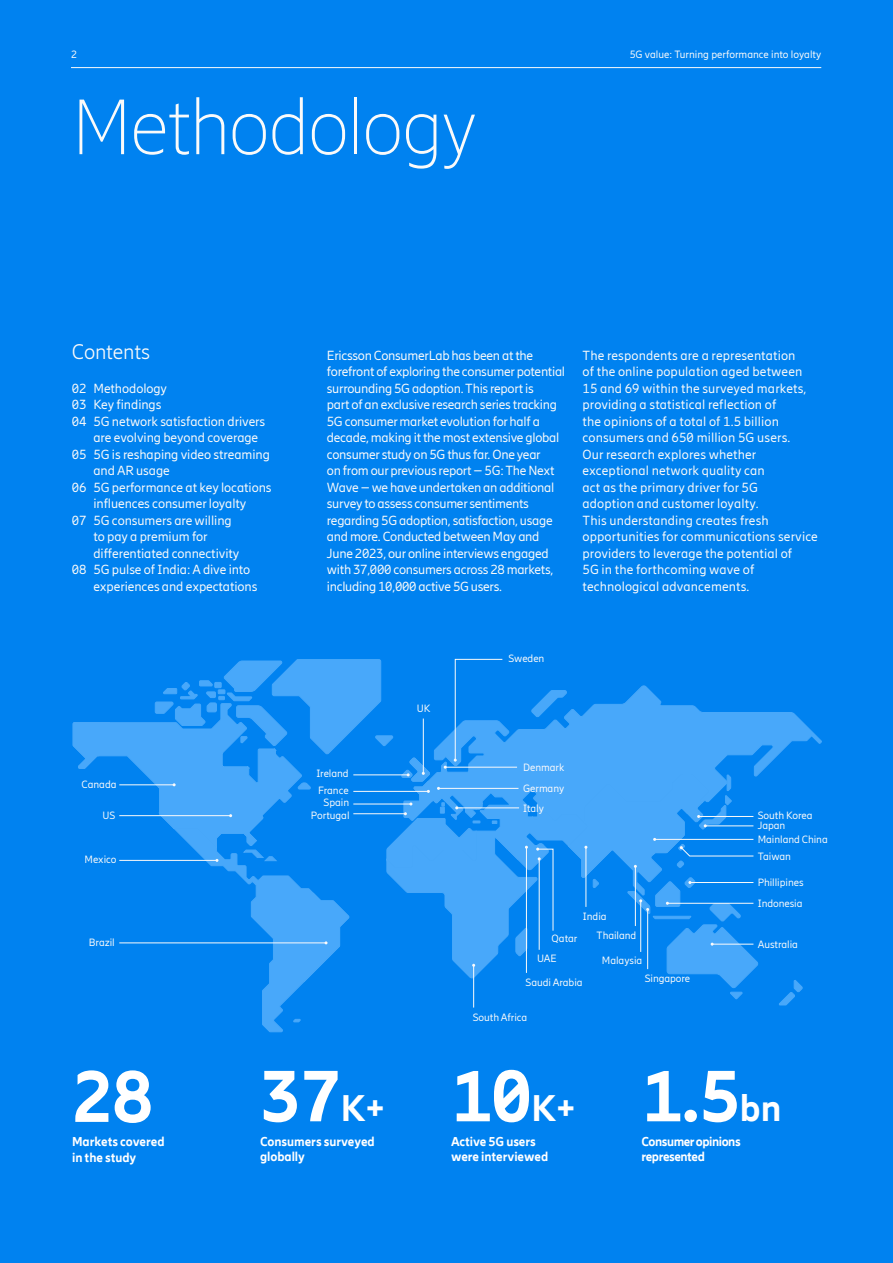
<style>
.page{position:relative;width:893px;height:1263px;background:#0082f0}
.page>*{position:absolute;margin:0;border:0;box-sizing:border-box;transform-origin:0 0}
.t1{font:200 78px "Ericsson Hilda";letter-spacing:-.02em;color:#fafafa}
.t2{font:800 72px "Ericsson Hilda";color:#fff}
.t3{font:300 21px "Ericsson Hilda";letter-spacing:-.005em;color:#fafafa}
.t4{font:13.2px/16.5px "Ericsson Hilda";letter-spacing:-.005em;color:#fafafa}
.t5{font:800 12.45px/15.8px "Ericsson Hilda";letter-spacing:-.005em;color:#fff}
.t6{font:800 12.45px/15.8px "Ericsson Hilda";letter-spacing:-.035em;color:#fff}
.t7{font:10.5px/9.9px "Ericsson Hilda";letter-spacing:-.005em;color:#fafafa}
.s1{font-size:36px}
</style>
<div class="page">
<hr style="left:71px;top:67px;width:750px;height:1px;background:#fafafa">
<svg style="left:758px;top:712px;width:64px;height:63px"></svg>
<svg style="left:779px;top:980px;width:24px;height:25px"></svg>
<svg style="left:73px;top:659px;width:685px;height:373px"></svg>
<p class="t7" style="left:71px;top:50px;width:7px">2</p>
<p class="t7" style="left:630px;top:50px;width:193px">5G value: Turning performance into loyalty</p>
<h1 class="t1" style="left:72px;top:84px;width:407px">Methodology</h1>
<h3 class="t3" style="left:72px;top:340px;width:80px">Contents</h3>
<p class="t4" style="left:327px;top:347px;width:240px">Ericsson ConsumerLab has been at the forefront of exploring the consumer potential surrounding 5G adoption. This report is<br>part of an exclusive research series tracking 5G consumer market evolution for half a decade, making it the most extensive global consumer study on 5G thus far. One year<br>on from our previous report – 5G: The Next Wave – we have undertaken an additional survey to assess consumer sentiments regarding 5G adoption, satisfaction, usage and more. Conducted between May and June 2023, our online interviews engaged with 37,000 consumers across 28 markets, including 10,000 active 5G users.</p>
<p class="t4" style="left:72px;top:380px;width:97px">02 Methodology</p>
<p class="t4" style="left:72px;top:396px;width:91px">03 Key findings</p>
<p class="t4" style="left:72px;top:413px;width:195px">04 5G network satisfaction drivers</p>
<p class="t4" style="left:93px;top:429px;width:166px">are evolving beyond coverage</p>
<p class="t4" style="left:72px;top:446px;width:200px">05 5G is reshaping video streaming</p>
<p class="t4" style="left:93px;top:462px;width:78px">and AR usage</p>
<p class="t4" style="left:72px;top:479px;width:201px">06 5G performance at key locations</p>
<p class="t4" style="left:93px;top:495px;width:155px">influences consumer loyalty</p>
<p class="t4" style="left:72px;top:512px;width:161px">07 5G consumers are willing</p>
<p class="t4" style="left:93px;top:528px;width:116px">to pay a premium for</p>
<p class="t4" style="left:93px;top:545px;width:148px">differentiated connectivity</p>
<p class="t4" style="left:72px;top:561px;width:180px">08 5G pulse of India: A dive into</p>
<p class="t4" style="left:93px;top:578px;width:166px">experiences and expectations</p>
<p class="t4" style="left:582px;top:347px;width:237px">The respondents are a representation<br>of the online population aged between 15 and 69 within the surveyed markets, providing a statistical reflection of<br>the opinions of a total of 1.5 billion consumers and 650 million 5G users.<br>Our research explores whether exceptional network quality can<br>act as the primary driver for 5G<br>adoption and customer loyalty.<br>This understanding creates fresh opportunities for communications service providers to leverage the potential of<br>5G in the forthcoming wave of technological advancements.</p>
<p class="t7" style="left:417px;top:704px;width:15px">UK</p>
<p class="t7" style="left:509px;top:653px;width:37px">Sweden</p>
<p class="t7" style="left:82px;top:779px;width:36px">Canada</p>
<p class="t7" style="left:316px;top:769px;width:34px">Ireland</p>
<p class="t7" style="left:324px;top:798px;width:27px">Spain</p>
<p class="t7" style="left:318px;top:785px;width:32px">France</p>
<p class="t7" style="left:102px;top:811px;width:14px">US</p>
<p class="t7" style="left:311px;top:810px;width:40px">Portugal</p>
<p class="t7" style="left:85px;top:854px;width:33px">Mexico</p>
<p class="t7" style="left:89px;top:937px;width:27px">Brazil</p>
<p class="t7" style="left:523px;top:762px;width:42px">Denmark</p>
<p class="t7" style="left:523px;top:778px;width:43px;line-height:20px">Germany<br>Italy</p>
<p class="t7" style="left:583px;top:911px;width:25px">India</p>
<p class="t7" style="left:552px;top:933px;width:27px">Qatar</p>
<p class="t7" style="left:537px;top:953px;width:21px">UAE</p>
<p class="t7" style="left:597px;top:930px;width:41px">Thailand</p>
<p class="t7" style="left:602px;top:956px;width:42px">Malaysia</p>
<p class="t7" style="left:758px;top:811px;width:56px">South Korea<br>Japan</p>
<p class="t7" style="left:758px;top:851px;width:35px">Taiwan</p>
<p class="t7" style="left:758px;top:834px;width:72px">Mainland China</p>
<p class="t7" style="left:758px;top:872px;width:47px;line-height:20.7px">Phillipines<br>Indonesia</p>
<p class="t7" style="left:758px;top:939px;width:42px">Australia</p>
<p class="t7" style="left:526px;top:977px;width:59px">Saudi Arabia</p>
<p class="t7" style="left:473px;top:1012px;width:56px">South Africa</p>
<p class="t7" style="left:645px;top:974px;width:47px">Singapore</p>
<h2 class="t2" style="left:72px;top:1053px;width:82px">28</h2>
<p class="t5" style="left:72px;top:1134px;width:94px">Markets covered in the study</p>
<h2 class="t2" style="left:260px;top:1053px;width:127px">37<span class="s1">K+</span></h2>
<p class="t5" style="left:260px;top:1133px;width:116px">Consumers surveyed globally</p>
<h2 class="t2" style="left:451px;top:1053px;width:127px">10<span class="s1">K+</span></h2>
<p class="t5" style="left:451px;top:1133px;width:99px">Active 5G users were interviewed</p>
<h2 class="t2" style="left:641px;top:1053px;width:141px">1.5<span class="s1">bn</span></h2>
<p class="t6" style="left:641px;top:1133px;width:101px">Consumer opinions represented</p>
</div>
